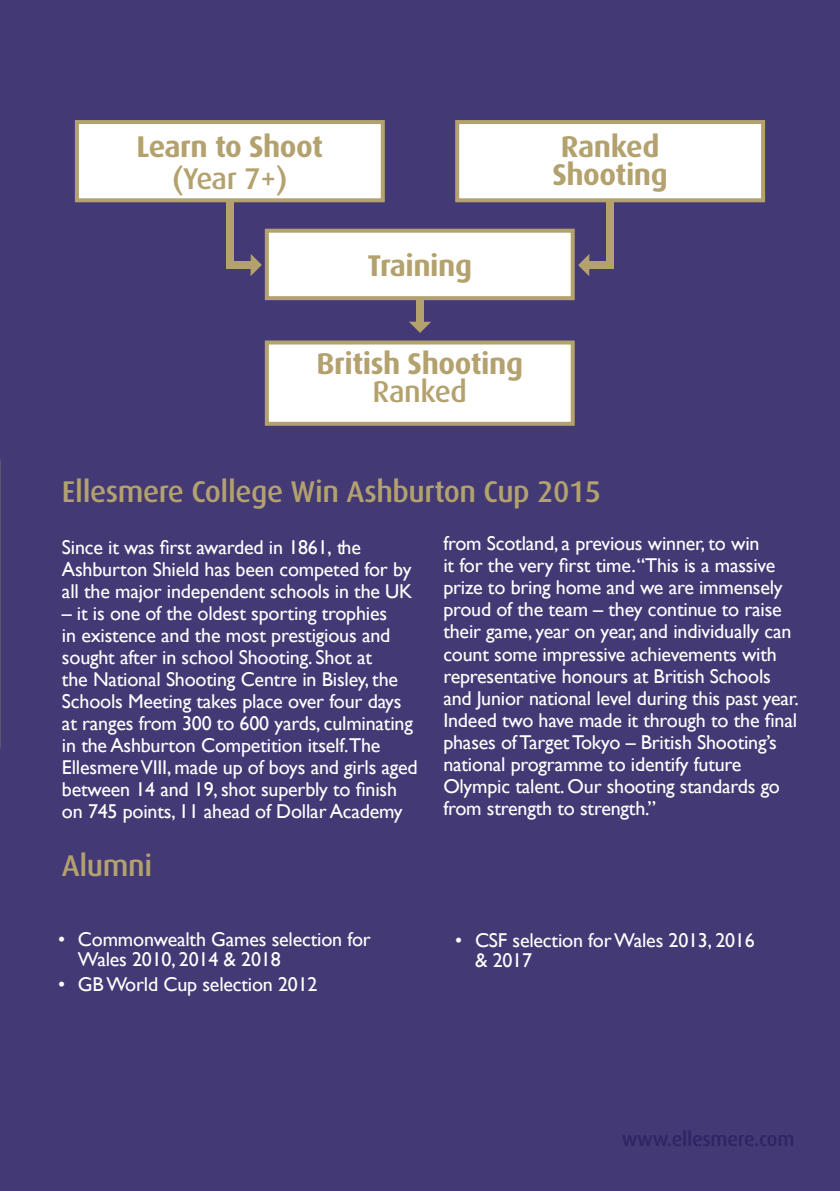
<style>
.page{position:relative;width:840px;height:1191px;background:#fff}
.page>*{position:absolute;margin:0;border:0;box-sizing:border-box;transform-origin:0 0}
.t1{font:500 30px "Dax";letter-spacing:-.015em;color:#b3a16e}
.t2{font:700 30px/28px "Dax";letter-spacing:-.015em;color:#b3a16e}
.t3{font:20px/22px "Gill Sans";letter-spacing:-.01em;color:#fff}
.t4{font:500 20px "Dax";letter-spacing:-.015em;color:#2e2466}
</style>
<div class="page">
<div style="left:0;top:0;width:839px;height:1191px;background:#433a75"></div>
<div style="left:75px;top:120px;width:309px;height:82px;background:#fff;border:4px solid #b3a16e"></div>
<div style="left:455px;top:120px;width:309px;height:82px;background:#fff;border:4px solid #b3a16e"></div>
<div style="left:226px;top:199px;width:7px;height:69px;background:#b3a16e"></div>
<div style="left:606px;top:199px;width:7px;height:69px;background:#b3a16e"></div>
<div style="left:226px;top:261px;width:30px;height:7px;background:#b3a16e"></div>
<div style="left:583px;top:261px;width:30px;height:7px;background:#b3a16e"></div>
<div style="left:265px;top:229px;width:309px;height:71px;background:#fff;border:4px solid #b3a16e"></div>
<div style="left:416px;top:298px;width:7px;height:25px;background:#b3a16e"></div>
<svg style="left:409px;top:322px;width:22px;height:11px"></svg>
<div style="left:265px;top:340px;width:309px;height:86px;background:#fff;border:4px solid #b3a16e"></div>
<svg style="left:250px;top:254px;width:12px;height:22px"></svg>
<svg style="left:578px;top:254px;width:11px;height:22px"></svg>
<h1 class="t2" style="left:136px;top:133px;width:188px">Learn to Shoot</h1>
<h1 class="t1" style="left:172px;top:162px;width:117px">(Year 7+)</h1>
<h1 class="t2" style="left:367px;top:252px;width:106px">Training</h1>
<h1 class="t2" style="left:316px;top:350px;width:208px">British Shooting</h1>
<h1 class="t1" style="left:372px;top:375px;width:96px">Ranked</h1>
<h1 class="t2" style="left:552px;top:132px;width:117px">Ranked<br>Shooting</h1>
<h1 class="t1" style="left:62px;top:475px;width:540px">Ellesmere College Win Ashburton Cup 2015</h1>
<p class="t3" style="left:443px;top:532px;width:357px">from Scotland, a previous winner, to win<br>it for the very first time.“This is a massive prize to bring home and we are immensely proud of the team – they continue to raise their game, year on year, and individually can count some impressive achievements with representative honours at British Schools and Junior national level during this past year.<br>Indeed two have made it through to the final phases of Target Tokyo – British Shooting’s national programme to identify future Olympic talent. Our shooting standards go from strength to strength.”</p>
<p class="t3" style="left:62px;top:536px;width:352px">Since it was first awarded in 1861, the<br>Ashburton Shield has been competed for by all the major independent schools in the UK</p>
<p class="t3" style="left:62px;top:602px;width:357px">– it is one of the oldest sporting trophies<br>in existence and the most prestigious and sought after in school Shooting. Shot at<br>the National Shooting Centre in Bisley, the Schools Meeting takes place over four days at ranges from 300 to 600 yards, culminating in the Ashburton Competition itself.The Ellesmere VIII, made up of boys and girls aged between 14 and 19, shot superbly to finish on 745 points, 11 ahead of Dollar Academy</p>
<h1 class="t1" style="left:62px;top:848px;width:92px">Alumni</h1>
<p class="t3" style="left:78px;top:928px;width:294px;line-height:20px;text-indent:-20px">• Commonwealth Games selection for<br>Wales 2010, 2014 &amp; 2018</p>
<p class="t3" style="left:58px;top:973px;width:261px">• GB World Cup selection 2012</p>
<p class="t3" style="left:474px;top:930px;width:281px;line-height:20px;text-indent:-20px">• CSF selection for Wales 2013, 2016 &amp; 2017</p>
<p class="t4" style="left:621px;top:1127px;width:174px">www.ellesmere.com</p>
</div>
